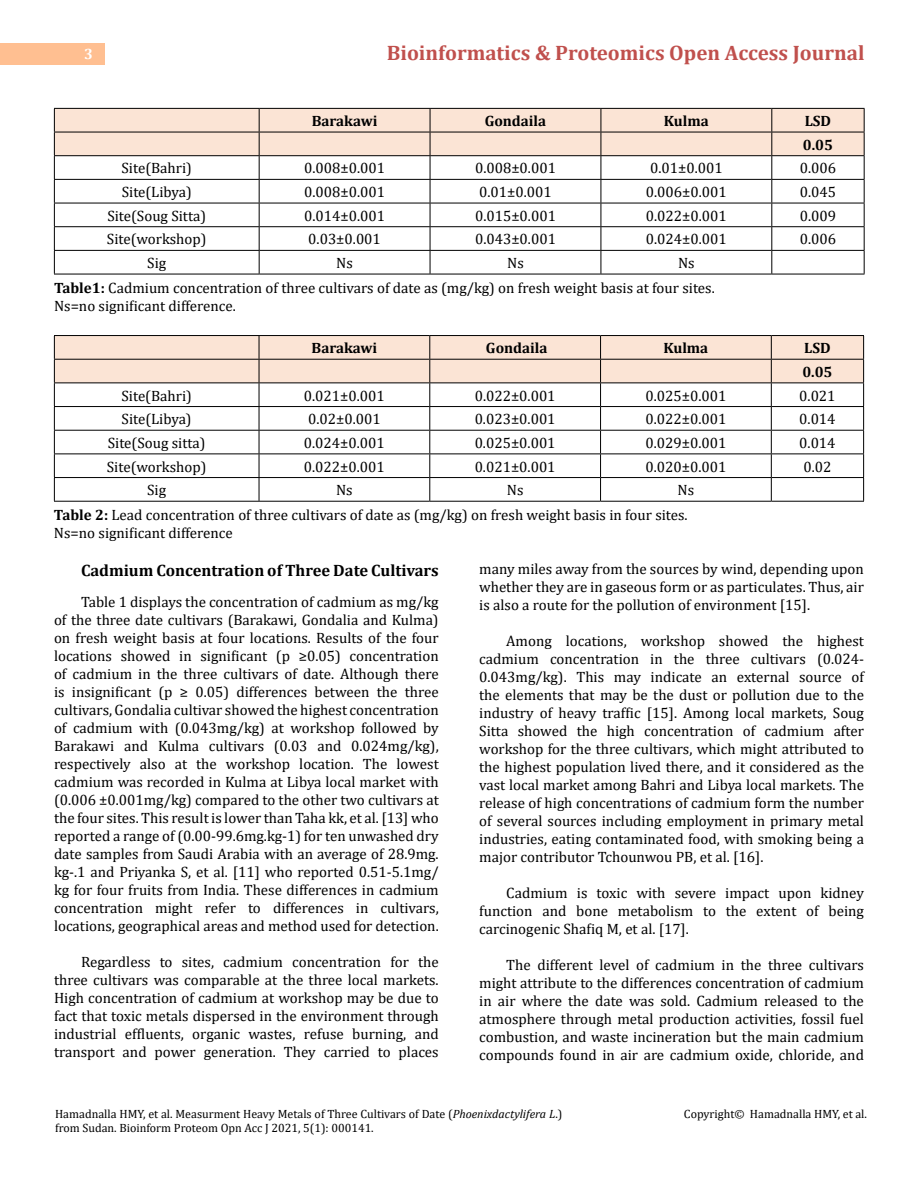
<style>
.page{position:relative;width:918px;height:1188px;background:#fff}
.page>*{position:absolute;margin:0;border:0;box-sizing:border-box;transform-origin:0 0}
.t1{font:700 21px "Cambria";color:#c0504d}
.t2{font:700 16.5px "Cambria";color:#000}
.t3{font:15px/18px "Cambria";color:#000;text-align:justify}
.t4{font:700 15px/23.7px "Cambria";color:#000}
.t5{font:700 15px "Cambria";color:#fff}
.t6{font:12px/14.4px "Cambria";color:#000}
.s1{font-weight:700}
.s2{font-style:italic}
</style>
<div class="page">
<div style="left:0;top:43px;width:105px;height:21px;background:#ffbf91"></div>
<hr style="left:54px;top:274px;width:205px;height:1px;background:#000">
<hr style="left:259px;top:274px;width:171px;height:1px;background:#000">
<hr style="left:430px;top:274px;width:171px;height:1px;background:#000">
<hr style="left:601px;top:274px;width:171px;height:1px;background:#000">
<hr style="left:772px;top:274px;width:93px;height:1px;background:#000">
<svg style="left:54px;top:108px;width:811px;height:166px"></svg>
<hr style="left:54px;top:335px;width:205px;height:1px;background:#000">
<hr style="left:259px;top:335px;width:171px;height:1px;background:#000">
<hr style="left:430px;top:335px;width:171px;height:1px;background:#000">
<hr style="left:601px;top:335px;width:170px;height:1px;background:#000">
<hr style="left:771px;top:335px;width:93px;height:1px;background:#000">
<hr style="left:54px;top:501px;width:205px;height:1px;background:#000">
<hr style="left:259px;top:501px;width:171px;height:1px;background:#000">
<hr style="left:430px;top:501px;width:171px;height:1px;background:#000">
<hr style="left:601px;top:501px;width:170px;height:1px;background:#000">
<hr style="left:771px;top:501px;width:93px;height:1px;background:#000">
<svg style="left:54px;top:336px;width:810px;height:165px"></svg>
<p class="t5" style="left:84px;top:44px;width:10px">3</p>
<h1 class="t1" style="left:387px;top:38px;width:479px">Bioinformatics &amp; Proteomics Open Access Journal</h1>
<p class="t4" style="left:312px;top:109px;width:67px">Barakawi</p>
<p class="t4" style="left:485px;top:109px;width:63px">Gondaila</p>
<p class="t4" style="left:664px;top:109px;width:46px">Kulma</p>
<p class="t4" style="left:803px;top:109px;width:32px">LSD<br>0.05</p>
<p class="t3" style="left:122px;top:159px;width:72px">Site(Bahri)</p>
<p class="t3" style="left:304px;top:159px;width:82px">0.008±0.001</p>
<p class="t3" style="left:475px;top:159px;width:82px">0.008±0.001</p>
<p class="t3" style="left:650px;top:159px;width:74px">0.01±0.001</p>
<p class="t3" style="left:800px;top:159px;width:38px">0.006</p>
<p class="t3" style="left:122px;top:183px;width:72px">Site(Libya)</p>
<p class="t3" style="left:304px;top:183px;width:82px">0.008±0.001</p>
<p class="t3" style="left:479px;top:183px;width:74px">0.01±0.001</p>
<p class="t3" style="left:646px;top:183px;width:82px">0.006±0.001</p>
<p class="t3" style="left:800px;top:183px;width:38px">0.045</p>
<p class="t3" style="left:107px;top:207px;width:100px">Site(Soug Sitta)</p>
<p class="t3" style="left:304px;top:207px;width:82px">0.014±0.001</p>
<p class="t3" style="left:475px;top:207px;width:82px">0.015±0.001</p>
<p class="t3" style="left:646px;top:207px;width:82px">0.022±0.001</p>
<p class="t3" style="left:800px;top:207px;width:38px">0.009</p>
<p class="t3" style="left:107px;top:230px;width:101px">Site(workshop)</p>
<p class="t3" style="left:308px;top:230px;width:74px">0.03±0.001</p>
<p class="t3" style="left:475px;top:230px;width:82px">0.043±0.001</p>
<p class="t3" style="left:646px;top:230px;width:82px">0.024±0.001</p>
<p class="t3" style="left:800px;top:230px;width:38px">0.006</p>
<p class="t3" style="left:147px;top:254px;width:21px">Sig</p>
<p class="t3" style="left:336px;top:254px;width:18px">Ns</p>
<p class="t3" style="left:507px;top:254px;width:18px">Ns</p>
<p class="t3" style="left:54px;top:250px;width:662px;line-height:25.2px;text-indent:624px">Ns<br><span class="s1">Table1:</span> Cadmium concentration of three cultivars of date as (mg/kg) on fresh weight basis at four sites.</p>
<p class="t3" style="left:54px;top:297px;width:183px">Ns=no significant difference.</p>
<p class="t4" style="left:312px;top:336px;width:67px">Barakawi</p>
<p class="t4" style="left:486px;top:336px;width:63px">Gondaila</p>
<p class="t4" style="left:664px;top:336px;width:46px">Kulma</p>
<p class="t4" style="left:802px;top:336px;width:32px">LSD<br>0.05</p>
<p class="t3" style="left:121px;top:386px;width:72px">Site(Bahri)</p>
<p class="t3" style="left:304px;top:386px;width:82px">0.021±0.001</p>
<p class="t3" style="left:475px;top:386px;width:82px">0.022±0.001</p>
<p class="t3" style="left:645px;top:386px;width:82px">0.025±0.001</p>
<p class="t3" style="left:799px;top:386px;width:38px">0.021</p>
<p class="t3" style="left:122px;top:410px;width:72px">Site(Libya)</p>
<p class="t3" style="left:308px;top:410px;width:74px">0.02±0.001</p>
<p class="t3" style="left:475px;top:410px;width:82px">0.023±0.001</p>
<p class="t3" style="left:645px;top:410px;width:82px">0.022±0.001</p>
<p class="t3" style="left:799px;top:410px;width:38px">0.014</p>
<p class="t3" style="left:108px;top:434px;width:99px">Site(Soug sitta)</p>
<p class="t3" style="left:304px;top:434px;width:82px">0.024±0.001</p>
<p class="t3" style="left:475px;top:434px;width:82px">0.025±0.001</p>
<p class="t3" style="left:645px;top:434px;width:82px">0.029±0.001</p>
<p class="t3" style="left:799px;top:434px;width:38px">0.014</p>
<p class="t3" style="left:107px;top:457px;width:101px">Site(workshop)</p>
<p class="t3" style="left:304px;top:457px;width:82px">0.022±0.001</p>
<p class="t3" style="left:475px;top:457px;width:82px">0.021±0.001</p>
<p class="t3" style="left:645px;top:457px;width:82px">0.020±0.001</p>
<p class="t3" style="left:803px;top:457px;width:30px">0.02</p>
<p class="t3" style="left:147px;top:481px;width:21px">Sig</p>
<p class="t3" style="left:336px;top:481px;width:18px">Ns</p>
<p class="t3" style="left:507px;top:481px;width:18px">Ns</p>
<p class="t3" style="left:54px;top:477px;width:642px;line-height:25.2px;text-indent:624px">Ns<br><span class="s1">Table 2:</span> Lead concentration of three cultivars of date as (mg/kg) on fresh weight basis in four sites.</p>
<p class="t3" style="left:54px;top:524px;width:180px">Ns=no significant difference</p>
<p class="t2" style="left:81px;top:559px;width:359px">Cadmium Concentration of Three Date Cultivars</p>
<p class="t3" style="left:54px;top:593px;width:386px;text-indent:27px">Table 1 displays the concentration of cadmium as mg/kg of the three date cultivars (Barakawi, Gondalia and Kulma) on fresh weight basis at four locations. Results of the four locations showed in significant (p ≥0.05) concentration of cadmium in the three cultivars of date. Although there is insignificant (p ≥ 0.05) differences between the three cultivars, Gondalia cultivar showed the highest concentration of cadmium with (0.043mg/kg) at workshop followed by Barakawi and Kulma cultivars (0.03 and 0.024mg/kg), respectively also at the workshop location. The lowest cadmium was recorded in Kulma at Libya local market with (0.006 ±0.001mg/kg) compared to the other two cultivars at the four sites. This result is lower than Taha kk, et al. [13] who reported a range of (0.00-99.6mg.kg-1) for ten unwashed dry date samples from Saudi Arabia with an average of 28.9mg. kg-.1 and Priyanka S, et al. [11] who reported 0.51-5.1mg/ kg for four fruits from India. These differences in cadmium concentration might refer to differences in cultivars, locations, geographical areas and method used for detection.</p>
<p class="t3" style="left:54px;top:953px;width:386px;text-indent:27px">Regardless to sites, cadmium concentration for the three cultivars was comparable at the three local markets.<br>High concentration of cadmium at workshop may be due to fact that toxic metals dispersed in the environment through industrial effluents, organic wastes, refuse burning, and transport and power generation. They carried to places</p>
<p class="t3" style="left:479px;top:560px;width:386px">many miles away from the sources by wind, depending upon whether they are in gaseous form or as particulates. Thus, air is also a route for the pollution of environment [15].</p>
<p class="t3" style="left:479px;top:632px;width:386px;text-indent:27px">Among locations, workshop showed the highest cadmium concentration in the three cultivars (0.024- 0.043mg/kg). This may indicate an external source of the elements that may be the dust or pollution due to the industry of heavy traffic [15]. Among local markets, Soug Sitta showed the high concentration of cadmium after workshop for the three cultivars, which might attributed to the highest population lived there, and it considered as the vast local market among Bahri and Libya local markets. The release of high concentrations of cadmium form the number of several sources including employment in primary metal industries, eating contaminated food, with smoking being a major contributor Tchounwou PB, et al. [16].</p>
<p class="t3" style="left:479px;top:884px;width:386px;text-indent:27px">Cadmium is toxic with severe impact upon kidney function and bone metabolism to the extent of being carcinogenic Shafiq M, et al. [17].</p>
<p class="t3" style="left:479px;top:956px;width:386px;text-indent:27px">The different level of cadmium in the three cultivars might attribute to the differences concentration of cadmium in air where the date was sold. Cadmium released to the atmosphere through metal production activities, fossil fuel combustion, and waste incineration but the main cadmium compounds found in air are cadmium oxide, chloride, and</p>
<p class="t6" style="left:55px;top:1106px;width:509px">Hamadnalla HMY, et al. Measurment Heavy Metals of Three Cultivars of Date (<span class="s2">Phoenixdactylifera L</span>.) from Sudan. Bioinform Proteom Opn Acc J 2021, 5(1): 000141.</p>
<p class="t6" style="left:684px;top:1106px;width:185px">Copyright© Hamadnalla HMY, et al.</p>
</div>
